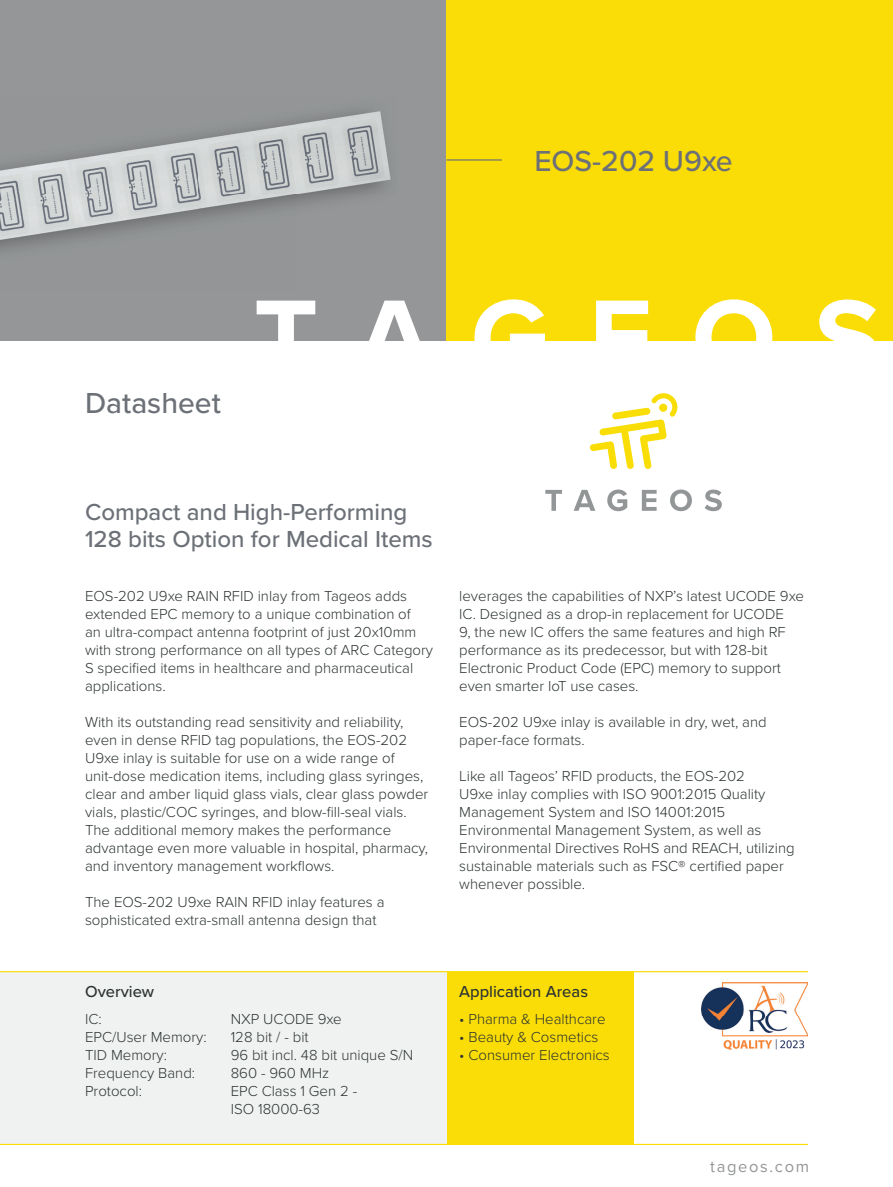
<style>
.page{position:relative;width:893px;height:1187px;background:#fff}
.page>*{position:absolute;margin:0;border:0;box-sizing:border-box;transform-origin:0 0}
.t1{font:500 30px "Proxima Nova";color:#6c7077}
.t2{font:500 24px/27px "Proxima Nova";color:#6c7077}
.t3{font:500 16.5px "Proxima Nova";color:#2d3333}
.t4{font:16.5px "Proxima Nova";letter-spacing:.1em;color:#949697}
.t5{font:300 15px/18px "Proxima Nova";color:#2d3333}
</style>
<div class="page">
<div style="left:446px;top:971px;width:188px;height:173px;background:#fadd06"></div>
<div style="left:0;top:971px;width:446px;height:173px;background:#f0f2f1"></div>
<hr style="left:0;top:1143px;width:808px;height:1px;background:#fadd06">
<hr style="left:0;top:971px;width:808px;height:1px;background:#fadd06">
<img style="left:0;top:0;width:446px;height:340px">
<div style="left:446px;top:0;width:447px;height:340px;background:#fadd06"></div>
<svg style="left:590px;top:393px;width:87px;height:76px"></svg>
<div style="left:659px;top:403px;width:8px;height:9px;background:#f9dd07;border-radius:50%"></div>
<svg style="left:545px;top:490px;width:17px;height:21px"></svg>
<svg style="left:574px;top:490px;width:21px;height:21px"></svg>
<svg style="left:607px;top:489px;width:20px;height:22px"></svg>
<svg style="left:642px;top:490px;width:15px;height:21px"></svg>
<svg style="left:670px;top:489px;width:22px;height:22px"></svg>
<svg style="left:705px;top:489px;width:17px;height:22px"></svg>
<svg style="left:257px;top:300px;width:58px;height:41px"></svg>
<svg style="left:368px;top:300px;width:53px;height:41px"></svg>
<svg style="left:474px;top:299px;width:71px;height:42px"></svg>
<svg style="left:596px;top:300px;width:52px;height:41px"></svg>
<svg style="left:695px;top:299px;width:77px;height:42px"></svg>
<svg style="left:817px;top:299px;width:60px;height:42px"></svg>
<hr style="left:446px;top:159px;width:56px;height:1px;background:#6c7077">
<img style="left:702px;top:982px;width:106px;height:67px">
<h1 class="t1" style="left:534px;top:139px;width:200px">EOS-202 U9xe</h1>
<h1 class="t1" style="left:85px;top:381px;width:137px">Datasheet</h1>
<h2 class="t2" style="left:85px;top:497px;width:349px">Compact and High-Performing<br>128 bits Option for Medical Items</h2>
<p class="t5" style="left:85px;top:586px;width:350px">EOS-202 U9xe RAIN RFID inlay from Tageos adds extended EPC memory to a unique combination of<br>an ultra-compact antenna footprint of just 20x10mm with strong performance on all types of ARC Category S specified items in healthcare and pharmaceutical applications.</p>
<p class="t5" style="left:85px;top:712px;width:345px">With its outstanding read sensitivity and reliability, even in dense RFID tag populations, the EOS-202<br>U9xe inlay is suitable for use on a wide range of unit-dose medication items, including glass syringes, clear and amber liquid glass vials, clear glass powder vials, plastic/COC syringes, and blow-fill-seal vials.<br>The additional memory makes the performance advantage even more valuable in hospital, pharmacy, and inventory management workflows.</p>
<p class="t5" style="left:85px;top:892px;width:301px">The EOS-202 U9xe RAIN RFID inlay features a sophisticated extra-small antenna design that</p>
<p class="t3" style="left:85px;top:979px;width:71px">Overview</p>
<p class="t5" style="left:85px;top:1009px;width:18px">IC:</p>
<p class="t5" style="left:231px;top:1009px;width:113px">NXP UCODE 9xe</p>
<p class="t5" style="left:85px;top:1027px;width:123px">EPC/User Memory:</p>
<p class="t5" style="left:231px;top:1027px;width:79px">128 bit / - bit</p>
<p class="t5" style="left:85px;top:1045px;width:84px">TID Memory:</p>
<p class="t5" style="left:231px;top:1045px;width:184px">96 bit incl. 48 bit unique S/N</p>
<p class="t5" style="left:85px;top:1063px;width:112px">Frequency Band:</p>
<p class="t5" style="left:231px;top:1063px;width:100px">860 - 960 MHz</p>
<p class="t5" style="left:85px;top:1081px;width:59px">Protocol:</p>
<p class="t5" style="left:231px;top:1081px;width:128px">EPC Class 1 Gen 2 -<br>ISO 18000-63</p>
<p class="t5" style="left:459px;top:586px;width:346px">leverages the capabilities of NXP’s latest UCODE 9xe IC. Designed as a drop-in replacement for UCODE<br>9, the new IC offers the same features and high RF performance as its predecessor, but with 128-bit Electronic Product Code (EPC) memory to support even smarter IoT use cases.</p>
<p class="t5" style="left:459px;top:712px;width:309px">EOS-202 U9xe inlay is available in dry, wet, and paper-face formats.</p>
<p class="t5" style="left:459px;top:766px;width:337px">Like all Tageos’ RFID products, the EOS-202<br>U9xe inlay complies with ISO 9001:2015 Quality Management System and ISO 14001:2015<br>Environmental Management System, as well as Environmental Directives RoHS and REACH, utilizing sustainable materials such as FSC® certified paper whenever possible.</p>
<p class="t3" style="left:459px;top:979px;width:130px">Application Areas</p>
<p class="t5" style="left:459px;top:1009px;width:148px">• Pharma &amp; Healthcare</p>
<p class="t5" style="left:459px;top:1027px;width:141px">• Beauty &amp; Cosmetics</p>
<p class="t5" style="left:459px;top:1045px;width:152px">• Consumer Electronics</p>
<p class="t4" style="left:710px;top:1153px;width:100px">tageos.com</p>
</div>
